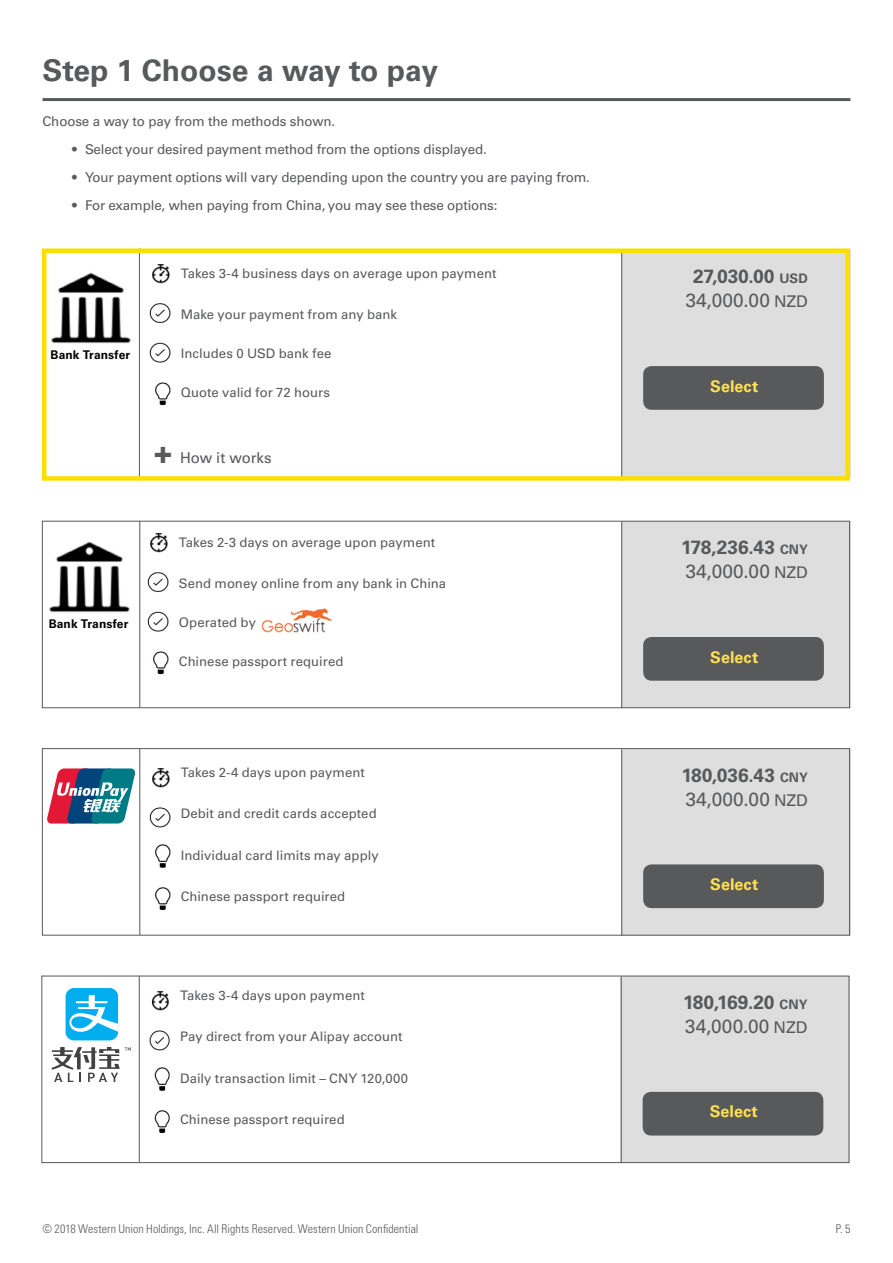
<style>
.page{position:relative;width:893px;height:1263px;background:#fff}
.page>*{position:absolute;margin:0;border:0;box-sizing:border-box;transform-origin:0 0}
.t1{font:700 30px "Univers LT Pro 65";color:#58595b}
.t2{font:700 19.2px/24px "Univers LT Std";letter-spacing:-.005em;color:#58595b}
.t3{font:700 16.2px "Univers LT Std";letter-spacing:.005em;color:#ffe250}
.t4{font:15px "Univers LT Std";color:#58595b}
.t5{font:13.5px "Univers LT Pro 55 Roman";letter-spacing:-.01em;color:#58595b}
.t6{font:13.2px "Univers LT Std";letter-spacing:.005em;color:#58595b}
.t7{font:300 condensed 12px "Univers LT Std";letter-spacing:.005em;color:#58595b}
.t8{font:700 12px "Univers LT Std";letter-spacing:.01em;color:#000}
.s1{font-weight:900;font-size:30px}
.s2{font-size:13.2px}
.s3{font-weight:400}
.s4{font-weight:400;font-size:16.2px}
</style>
<div class="page">
<hr style="left:43px;top:98px;width:807px;height:3px;background:#58595b">
<div style="left:621px;top:249px;width:229px;height:229px;background:#dedede"></div>
<hr style="left:139px;top:248px;width:1px;height:232px;background:#58595b">
<hr style="left:621px;top:250px;width:1px;height:231px;background:#58595b">
<div style="left:42px;top:248px;width:808px;height:233px;border:4px solid #fd0"></div>
<img style="left:52px;top:272px;width:79px;height:72px">
<img style="left:149px;top:264px;width:22px;height:142px">
<div style="left:643px;top:366px;width:181px;height:44px;background:#58595b;border-radius:9px"></div>
<div style="left:621px;top:521px;width:229px;height:187px;background:#dedede"></div>
<div style="left:42px;top:521px;width:808px;height:187px;border:1px solid #58595b"></div>
<div style="left:643px;top:637px;width:181px;height:44px;background:#58595b;border-radius:9px"></div>
<hr style="left:139px;top:521px;width:1px;height:187px;background:#58595b">
<hr style="left:621px;top:522px;width:1px;height:186px;background:#58595b">
<img style="left:50px;top:541px;width:80px;height:72px">
<img style="left:147px;top:533px;width:22px;height:142px">
<img style="left:262px;top:608px;width:69px;height:25px">
<svg style="left:47px;top:768px;width:89px;height:55px"></svg>
<img style="left:149px;top:768px;width:22px;height:142px">
<img style="left:149px;top:841px;width:22px;height:34px">
<div style="left:621px;top:749px;width:229px;height:187px;background:#dedede"></div>
<div style="left:42px;top:748px;width:808px;height:187px;border:1px solid #58595b"></div>
<div style="left:643px;top:864px;width:181px;height:44px;background:#58595b;border-radius:9px"></div>
<hr style="left:621px;top:749px;width:1px;height:187px;background:#58595b">
<hr style="left:139px;top:748px;width:1px;height:187px;background:#58595b">
<img style="left:149px;top:991px;width:21px;height:142px">
<img style="left:149px;top:1064px;width:21px;height:34px">
<div style="left:621px;top:976px;width:229px;height:187px;background:#dedede"></div>
<div style="left:41px;top:976px;width:808px;height:187px;border:1px solid #58595b"></div>
<div style="left:643px;top:1092px;width:180px;height:43px;background:#58595b;border-radius:9px"></div>
<hr style="left:621px;top:977px;width:1px;height:186px;background:#58595b">
<div style="left:66px;top:988px;width:52px;height:52px;background:#00aeef;border-radius:8px"></div>
<svg style="left:69px;top:995px;width:49px;height:37px"></svg>
<svg style="left:52px;top:1047px;width:79px;height:35px"></svg>
<hr style="left:139px;top:976px;width:1px;height:187px;background:#58595b">
<h1 class="t1" style="left:43px;top:53px;width:397px">Step 1 Choose a way to pay</h1>
<p class="t5" style="left:43px;top:113px;width:294px">Choose a way to pay from the methods shown.</p>
<p class="t5" style="left:72px;top:141px;width:416px">• Select your desired payment method from the options displayed.</p>
<p class="t5" style="left:72px;top:169px;width:519px">• Your payment options will vary depending upon the country you are paying from.</p>
<p class="t5" style="left:72px;top:197px;width:427px">• For example, when paying from China, you may see these options:</p>
<p class="t8" style="left:51px;top:348px;width:81px">Bank Transfer</p>
<p class="t6" style="left:181px;top:265px;width:317px">Takes 3-4 business days on average upon payment</p>
<p class="t6" style="left:181px;top:306px;width:218px">Make your payment from any bank</p>
<p class="t6" style="left:181px;top:345px;width:152px">Includes 0 USD bank fee</p>
<p class="t6" style="left:181px;top:384px;width:151px">Quote valid for 72 hours</p>
<p class="t4" style="left:153px;top:448px;width:120px"><span class="s1">+</span> How it works</p>
<p class="t8" style="left:49px;top:617px;width:81px">Bank Transfer</p>
<p class="t6" style="left:179px;top:534px;width:258px">Takes 2-3 days on average upon payment</p>
<p class="t6" style="left:179px;top:575px;width:269px">Send money online from any bank in China</p>
<p class="t6" style="left:179px;top:614px;width:79px">Operated by</p>
<p class="t6" style="left:179px;top:653px;width:166px">Chinese passport required</p>
<p class="t6" style="left:181px;top:765px;width:186px">Takes 2-4 days upon payment</p>
<p class="t6" style="left:181px;top:806px;width:198px">Debit and credit cards accepted</p>
<p class="t6" style="left:181px;top:847px;width:200px">Individual card limits may apply</p>
<p class="t6" style="left:181px;top:888px;width:166px">Chinese passport required</p>
<p class="t6" style="left:180px;top:987px;width:186px">Takes 3-4 days upon payment</p>
<p class="t6" style="left:180px;top:1029px;width:224px">Pay direct from your Alipay account</p>
<p class="t6" style="left:180px;top:1070px;width:229px">Daily transaction limit – CNY 120,000</p>
<p class="t6" style="left:180px;top:1111px;width:166px">Chinese passport required</p>
<h2 class="t2" style="left:685px;top:265px;width:124px;text-align:center">27,030.00 <span class="s2">USD<br></span><span class="s3">34,000.00</span> <span class="s4">NZD</span></h2>
<p class="t3" style="left:710px;top:376px;width:49px">Select</p>
<h2 class="t2" style="left:681px;top:536px;width:128px">178,236.43 <span class="s2">CNY<br></span><span class="s3">34,000.00</span> <span class="s4">NZD</span></h2>
<p class="t3" style="left:710px;top:647px;width:49px">Select</p>
<h2 class="t2" style="left:681px;top:763px;width:128px">180,036.43 <span class="s2">CNY<br></span><span class="s3">34,000.00</span> <span class="s4">NZD</span></h2>
<p class="t3" style="left:710px;top:875px;width:49px">Select</p>
<h2 class="t2" style="left:683px;top:990px;width:126px">180,169.20 <span class="s2">CNY<br></span><span class="s3">34,000.00</span> <span class="s4">NZD</span></h2>
<p class="t3" style="left:710px;top:1102px;width:49px">Select</p>
<p class="t7" style="left:43px;top:1222px;width:378px">© 2018 Western Union Holdings, Inc. All Rights Reserved. Western Union Confidential</p>
<p class="t7" style="left:836px;top:1222px;width:16px">P. 5</p>
</div>
